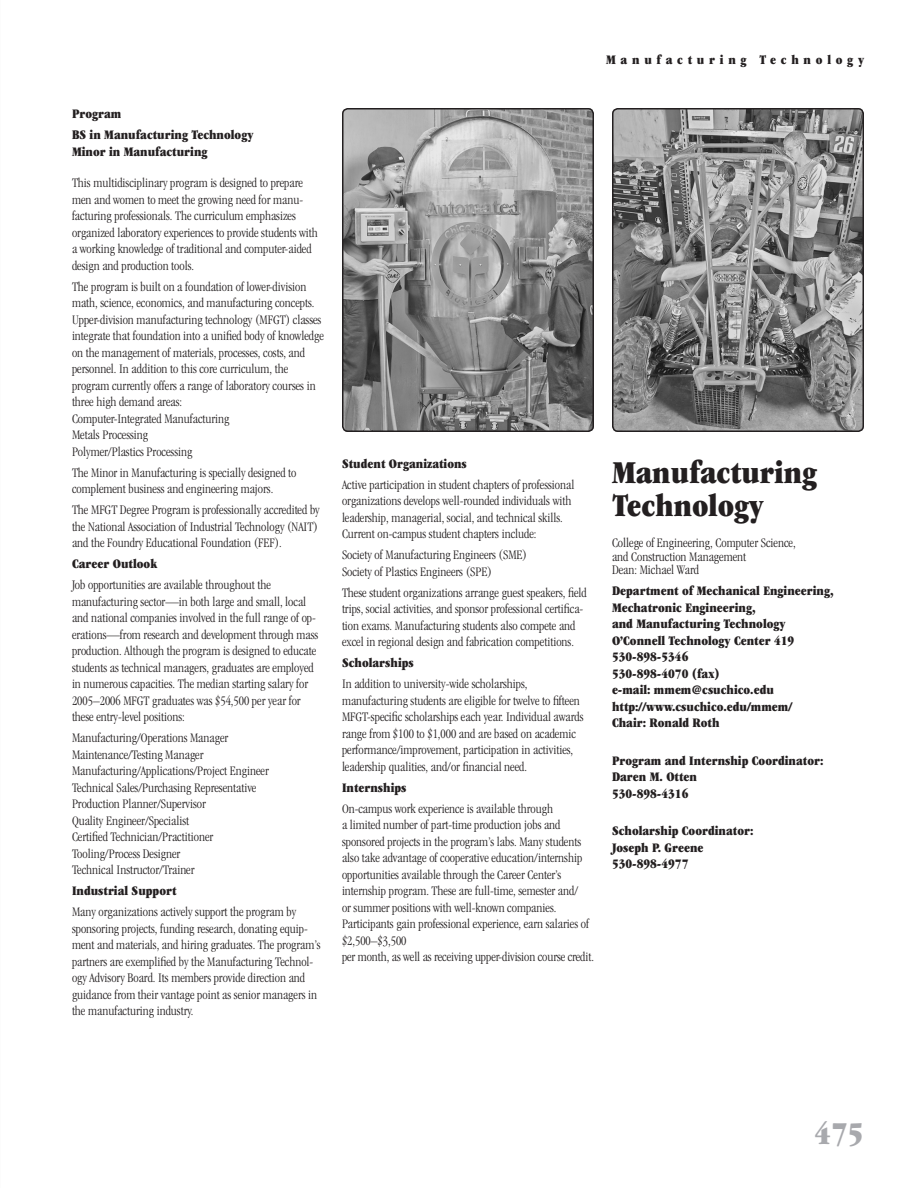
<style>
.page{position:relative;width:918px;height:1188px;background:#fff}
.page>*{position:absolute;margin:0;border:0;box-sizing:border-box;transform-origin:0 0}
.HeadingG22{font:ultra-condensed 33px/33px "Garamond";color:#231f20}
.t1{font:ultra-condensed 33px "Garamond";color:#a8a9ad}
.BodyTextG09{font:300 condensed 13.5px/16.5px "Garamond";color:#231f20}
.HeadingG09{font:300 condensed 13.5px/16.5px "Garamond";color:#231f20}
.InfoHeadingG09{font:ultra-condensed 13.5px/16.5px "Garamond";color:#231f20}
.HeadingG09-2{font:ultra-condensed 13.5px/16.5px "Garamond";color:#231f20}
.TopTextG09{font:300 condensed 13.5px/13.5px "Garamond";color:#231f20}
.Ear{font:ultra-condensed 13.5px "Garamond";letter-spacing:.35em;color:#231f20}
</style>
<div class="page">
<img style="left:612px;top:108px;width:252px;height:324px">
<div style="left:612px;top:108px;width:252px;height:324px;border:2px solid #231f20;border-radius:5px"></div>
<img style="left:342px;top:108px;width:252px;height:324px">
<div style="left:342px;top:108px;width:252px;height:324px;border:2px solid #231f20;border-radius:5px"></div>
<p class="HeadingG09-2" style="left:72px;top:106px;width:51px">Program</p>
<p class="HeadingG09-2" style="left:72px;top:127px;width:183px">BS in Manufacturing Technology<br>Minor in Manufacturing</p>
<p class="BodyTextG09" style="left:72px;top:175px;width:247px">This multidisciplinary program is designed to prepare men and women to meet the growing need for manu&shy;facturing professionals. The curriculum emphasizes organized laboratory experiences to provide students with a working knowledge of traditional and computer-aided design and production tools.</p>
<p class="BodyTextG09" style="left:72px;top:278px;width:253px">The program is built on a foundation of lower-division math, science, economics, and manufacturing concepts.<br>Upper-division manufacturing technology (MFGT) classes integrate that foundation into a unified body of knowledge on the management of materials, processes, costs, and personnel. In addition to this core curriculum, the program currently offers a range of laboratory courses in three high demand areas:<br>Computer-Integrated Manufacturing<br>Metals Processing<br>Polymer/Plastics Processing</p>
<p class="BodyTextG09" style="left:72px;top:464px;width:226px">The Minor in Manufacturing is specially designed to complement business and engineering majors.</p>
<p class="BodyTextG09" style="left:72px;top:502px;width:249px">The MFGT Degree Program is professionally accredited by the National Association of Industrial Technology (NAIT) and the Foundry Educational Foundation (FEF).</p>
<p class="HeadingG09-2" style="left:72px;top:556px;width:87px">Career Outlook</p>
<p class="BodyTextG09" style="left:72px;top:577px;width:248px">Job opportunities are available throughout the manufacturing sector—in both large and small, local and national companies involved in the full range of op&shy;erations—from research and development through mass production. Although the program is designed to educate students as technical managers, graduates are employed in numerous capacities. The median starting salary for 2005–2006 MFGT graduates was $54,500 per year for these entry-level positions:</p>
<p class="BodyTextG09" style="left:72px;top:730px;width:198px">Manufacturing/Operations Manager Maintenance/Testing Manager Manufacturing/Applications/Project Engineer Technical Sales/Purchasing Representative Production Planner/Supervisor<br>Quality Engineer/Specialist<br>Certified Technician/Practitioner Tooling/Process Designer<br>Technical Instructor/Trainer</p>
<p class="HeadingG09-2" style="left:72px;top:883px;width:106px">Industrial Support</p>
<p class="BodyTextG09" style="left:72px;top:904px;width:250px">Many organizations actively support the program by sponsoring projects, funding research, donating equip&shy;ment and materials, and hiring graduates. The program’s partners are exemplified by the Manufacturing Technol&shy;ogy Advisory Board. Its members provide direction and guidance from their vantage point as senior managers in the manufacturing industry.</p>
<p class="Ear" style="left:606px;top:52px;width:259px">Manufacturing Technology</p>
<p class="HeadingG09-2" style="left:342px;top:455px;width:126px">Student Organizations</p>
<p class="BodyTextG09" style="left:342px;top:476px;width:234px">Active participation in student chapters of professional organizations develops well-rounded individuals with leadership, managerial, social, and technical skills.<br>Current on-campus student chapters include:</p>
<p class="BodyTextG09" style="left:342px;top:547px;width:187px">Society of Manufacturing Engineers (SME)<br>Society of Plastics Engineers (SPE)</p>
<p class="BodyTextG09" style="left:342px;top:584px;width:246px">These student organizations arrange guest speakers, field trips, social activities, and sponsor professional certifica&shy;tion exams. Manufacturing students also compete and excel in regional design and fabrication competitions.</p>
<p class="HeadingG09-2" style="left:342px;top:655px;width:73px">Scholarships</p>
<p class="BodyTextG09" style="left:342px;top:676px;width:243px">In addition to university-wide scholarships, manufacturing students are eligible for twelve to fifteen MFGT-specific scholarships each year. Individual awards range from $100 to $1,000 and are based on academic performance/improvement, participation in activities, leadership qualities, and/or financial need.</p>
<p class="HeadingG09-2" style="left:342px;top:779px;width:66px">Internships</p>
<p class="HeadingG09" style="left:342px;top:800px;width:253px">On-campus work experience is available through<br>a limited number of part-time production jobs and sponsored projects in the program’s labs. Many students also take advantage of cooperative education/internship opportunities available through the Career Center’s internship program. These are full-time, semester and/<br>or summer positions with well-known companies.<br>Participants gain professional experience, earn salaries of $2,500–$3,500<br>per month, as well as receiving upper-division course credit.</p>
<p class="HeadingG22" style="left:612px;top:455px;width:206px">Manufacturing<br>Technology</p>
<p class="TopTextG09" style="left:612px;top:536px;width:185px">College of Engineering, Computer Science, and Construction Management<br>Dean: Michael Ward</p>
<p class="InfoHeadingG09" style="left:612px;top:583px;width:223px">Department of Mechanical Engineering,<br>Mechatronic Engineering,<br>and Manufacturing Technology<br>O’Connell Technology Center 419<br>530-898-5346<br>530-898-4070 (fax)<br>e-mail: mmem@csuchico.edu http://www.csuchico.edu/mmem/<br>Chair: Ronald Roth</p>
<p class="InfoHeadingG09" style="left:612px;top:752px;width:213px">Program and Internship Coordinator:<br>Daren M. Otten<br>530-898-4316</p>
<p class="InfoHeadingG09" style="left:612px;top:823px;width:143px">Scholarship Coordinator:<br>Joseph P. Greene<br>530-898-4977</p>
<p class="t1" style="left:814px;top:1115px;width:51px">475</p>
</div>
